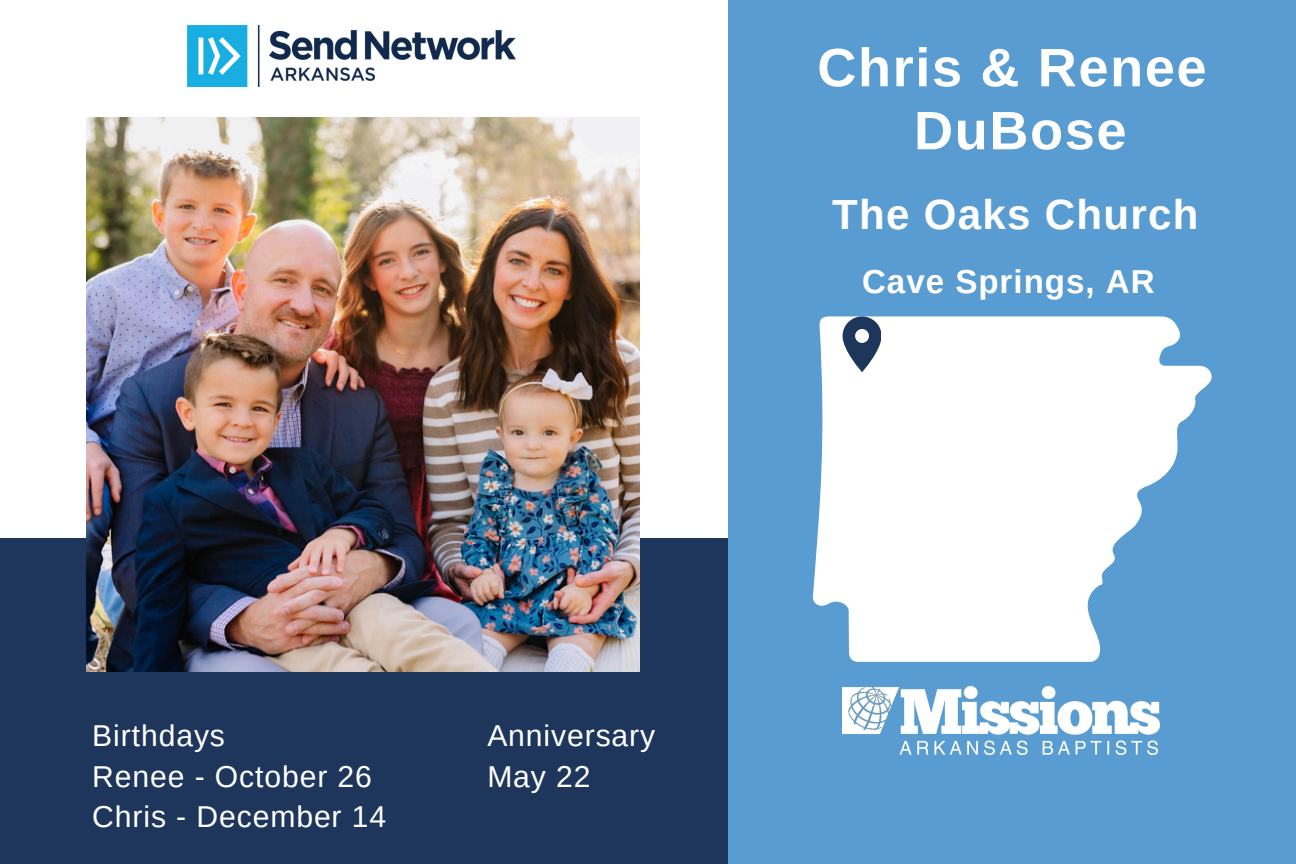
<style>
.page{position:relative;width:1296px;height:864px;background:#fff}
.page>*{position:absolute;margin:0;border:0;box-sizing:border-box;transform-origin:0 0}
.t1{font:700 54px/63px "Arimo";letter-spacing:.03em;color:#fff;text-align:center}
.t2{font:700 42px "Arimo";letter-spacing:.03em;color:#fff}
.t3{font:700 33px "Arimo";letter-spacing:.03em;color:#fff}
.t4{font:30px "Arimo";letter-spacing:.03em;color:#fff}
</style>
<div class="page">
<div style="left:0;top:539px;width:729px;height:325px;background:#1e365c"></div>
<div style="left:728px;top:0;width:568px;height:864px;background:#589cd1"></div>
<svg style="left:812px;top:316px;width:400px;height:346px;fill:#fff"></svg>
<svg style="left:843px;top:316px;width:38px;height:56px;background:#728299"></svg>
<img style="left:187px;top:26px;width:329px;height:61px">
<img style="left:843px;top:687px;width:317px;height:67px">
<img style="left:86px;top:118px;width:554px;height:553px">
<p class="t1" style="left:817px;top:36px;width:391px">Chris &amp; Renee<br>DuBose</p>
<p class="t2" style="left:832px;top:191px;width:368px">The Oaks Church</p>
<p class="t3" style="left:862px;top:263px;width:294px">Cave Springs, AR</p>
<p class="t4" style="left:92px;top:719px;width:134px">Birthdays</p>
<p class="t4" style="left:92px;top:759px;width:281px">Renee - October 26</p>
<p class="t4" style="left:92px;top:800px;width:295px">Chris - December 14</p>
<p class="t4" style="left:487px;top:719px;width:169px">Anniversary</p>
<p class="t4" style="left:487px;top:759px;width:105px">May 22</p>
</div>
